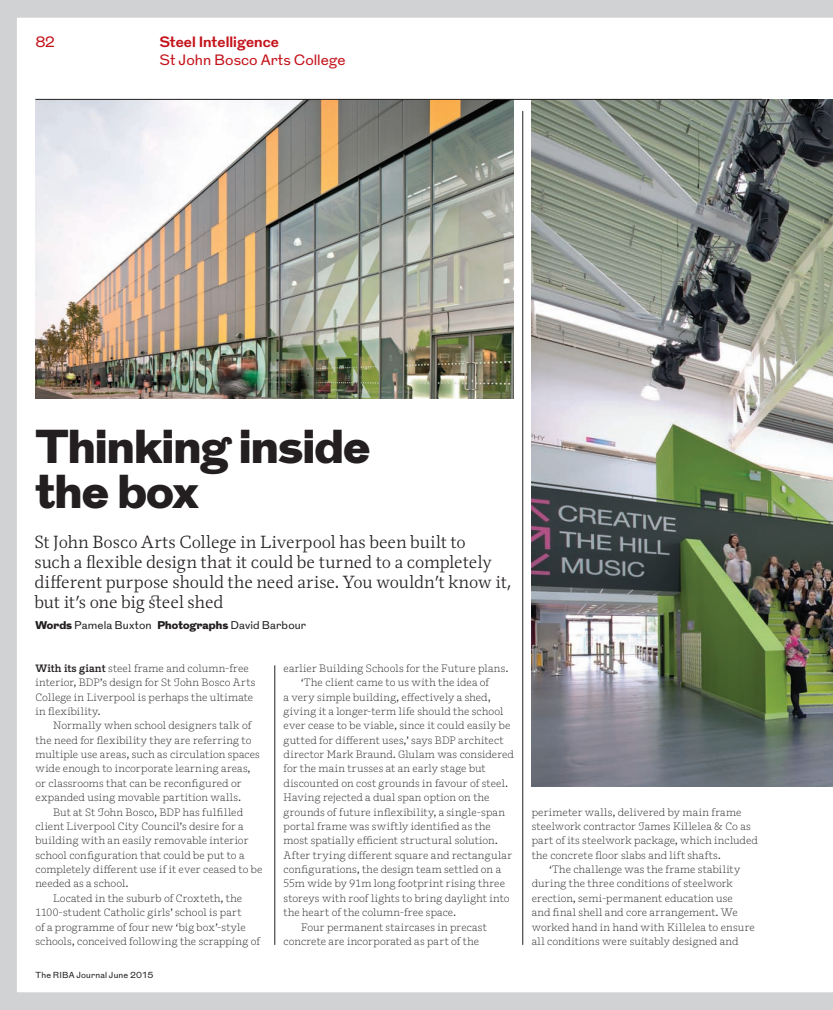
<style>
.page{position:relative;width:833px;height:1010px;background:#fff}
.page>*{position:absolute;margin:0;border:0;box-sizing:border-box;transform-origin:0 0}
.t1{font:900 47.5px/45px "RIBAJ Grot";letter-spacing:-.005em;color:#231f20}
.t2{font:300 17.5px/20px "RIBAJFM";letter-spacing:-.005em;color:#231f20}
.t3{font:15px/18px "RIBAJ Grot";color:#c4121a}
.t4{font:11.25px "RIBAJ Grot";letter-spacing:.01em;color:#231f20}
.t5{font:300 10.62px "RIBAJ Outsiders";letter-spacing:.01em;color:#231f20}
.t6{font:300 10.62px "RIBAJ Outsiders";letter-spacing:.03em;color:#231f20}
.t7{font:300 10.62px "RIBAJ Outsiders";letter-spacing:.035em;color:#231f20}
.t8{font:8.75px "RIBAJ Grot";letter-spacing:.02em;color:#231f20}
.s1{font-weight:700}
.s2{font-weight:900}
</style>
<div class="page">
<img style="left:0;top:0;width:833px;height:1010px">
<hr style="left:35px;top:99px;width:727px;height:1px;background:#231f20">
<hr style="left:274px;top:665px;width:1px;height:280px;background:#231f20">
<hr style="left:522px;top:111px;width:1px;height:834px;background:#231f20">
<p class="t3" style="left:35px;top:33px;width:21px">82</p>
<p class="t3" style="left:159px;top:33px;width:188px"><span class="s1">Steel Intelligence<br></span>St John Bosco Arts College</p>
<p class="t1" style="left:35px;top:426px;width:336px">Thinking inside the box</p>
<p class="t2" style="left:34px;top:532px;width:479px">St John Bosco Arts College in Liverpool has been built to<br>such a flexible design that it could be turned to a completely different purpose should the need arise. You wouldn’t know it, but it’s one big steel shed</p>
<p class="t4" style="left:35px;top:617px;width:272px"><span class="s2">Words</span> Pamela Buxton <span class="s2">Photographs</span> David Barbour</p>
<p class="t5" style="left:35px;top:661px;width:215px"><span class="s1">With its giant</span> steel frame and column-free</p>
<p class="t5" style="left:35px;top:675px;width:221px">interior, BDP’s design for St John Bosco Arts</p>
<p class="t5" style="left:35px;top:690px;width:219px">College in Liverpool is perhaps the ultimate</p>
<p class="t7" style="left:35px;top:704px;width:67px">in flexibility.</p>
<p class="t5" style="left:53px;top:719px;width:200px">Normally when school designers talk of</p>
<p class="t5" style="left:35px;top:733px;width:217px">the need for flexibility they are referring to</p>
<p class="t5" style="left:35px;top:747px;width:226px">multiple use areas, such as circulation spaces</p>
<p class="t5" style="left:35px;top:762px;width:216px">wide enough to incorporate learning areas,</p>
<p class="t5" style="left:35px;top:776px;width:208px">or classrooms that can be reconfigured or</p>
<p class="t5" style="left:35px;top:790px;width:207px">expanded using movable partition walls.</p>
<p class="t5" style="left:53px;top:805px;width:191px">But at St John Bosco, BDP has fulfilled</p>
<p class="t5" style="left:35px;top:819px;width:210px">client Liverpool City Council’s desire for a</p>
<p class="t5" style="left:35px;top:834px;width:214px">building with an easily removable interior</p>
<p class="t5" style="left:35px;top:848px;width:210px">school configuration that could be put to a</p>
<p class="t5" style="left:35px;top:862px;width:229px">completely different use if it ever ceased to be</p>
<p class="t5" style="left:35px;top:877px;width:94px">needed as a school.</p>
<p class="t5" style="left:53px;top:891px;width:191px">Located in the suburb of Croxteth, the</p>
<p class="t5" style="left:35px;top:905px;width:208px">1100-student Catholic girls’ school is part</p>
<p class="t5" style="left:35px;top:920px;width:212px">of a programme of four new ‘big box’-style</p>
<p class="t5" style="left:35px;top:934px;width:226px">schools, conceived following the scrapping of</p>
<p class="t8" style="left:35px;top:969px;width:119px">The RIBA Journal June 2015</p>
<p class="t5" style="left:283px;top:661px;width:226px">earlier Building Schools for the Future plans.</p>
<p class="t5" style="left:301px;top:675px;width:189px">‘The client came to us with the idea of</p>
<p class="t5" style="left:283px;top:690px;width:208px">a very simple building, effectively a shed,</p>
<p class="t5" style="left:283px;top:704px;width:221px">giving it a longer-term life should the school</p>
<p class="t5" style="left:283px;top:719px;width:228px">ever cease to be viable, since it could easily be</p>
<p class="t5" style="left:283px;top:733px;width:221px">gutted for different uses,’ says BDP architect</p>
<p class="t5" style="left:283px;top:747px;width:232px">director Mark Braund. Glulam was considered</p>
<p class="t5" style="left:283px;top:762px;width:204px">for the main trusses at an early stage but</p>
<p class="t5" style="left:283px;top:776px;width:226px">discounted on cost grounds in favour of steel.</p>
<p class="t5" style="left:283px;top:790px;width:207px">Having rejected a dual span option on the</p>
<p class="t5" style="left:283px;top:805px;width:223px">grounds of future inflexibility, a single-span</p>
<p class="t5" style="left:283px;top:819px;width:209px">portal frame was swiftly identified as the</p>
<p class="t5" style="left:283px;top:834px;width:215px">most spatially efficient structural solution.</p>
<p class="t6" style="left:283px;top:848px;width:230px">After trying different square and rectangular</p>
<p class="t5" style="left:283px;top:862px;width:219px">configurations, the design team settled on a</p>
<p class="t5" style="left:283px;top:877px;width:223px">55m wide by 91m long footprint rising three</p>
<p class="t5" style="left:283px;top:891px;width:228px">storeys with roof lights to bring daylight into</p>
<p class="t5" style="left:283px;top:905px;width:174px">the heart of the column-free space.</p>
<p class="t5" style="left:301px;top:920px;width:187px">Four permanent staircases in precast</p>
<p class="t5" style="left:283px;top:934px;width:197px">concrete are incorporated as part of the</p>
<p class="t5" style="left:531px;top:805px;width:211px">perimeter walls, delivered by main frame</p>
<p class="t5" style="left:531px;top:819px;width:220px">steelwork contractor James Killelea &amp; Co as</p>
<p class="t5" style="left:531px;top:834px;width:228px">part of its steelwork package, which included</p>
<p class="t5" style="left:531px;top:848px;width:190px">the concrete floor slabs and lift shafts.</p>
<p class="t5" style="left:549px;top:862px;width:192px">‘The challenge was the frame stability</p>
<p class="t5" style="left:531px;top:877px;width:203px">during the three conditions of steelwork</p>
<p class="t5" style="left:531px;top:891px;width:203px">erection, semi-permanent education use</p>
<p class="t5" style="left:531px;top:905px;width:207px">and final shell and core arrangement. We</p>
<p class="t5" style="left:531px;top:920px;width:225px">worked hand in hand with Killelea to ensure</p>
<p class="t5" style="left:531px;top:934px;width:208px">all conditions were suitably designed and</p>
</div>
